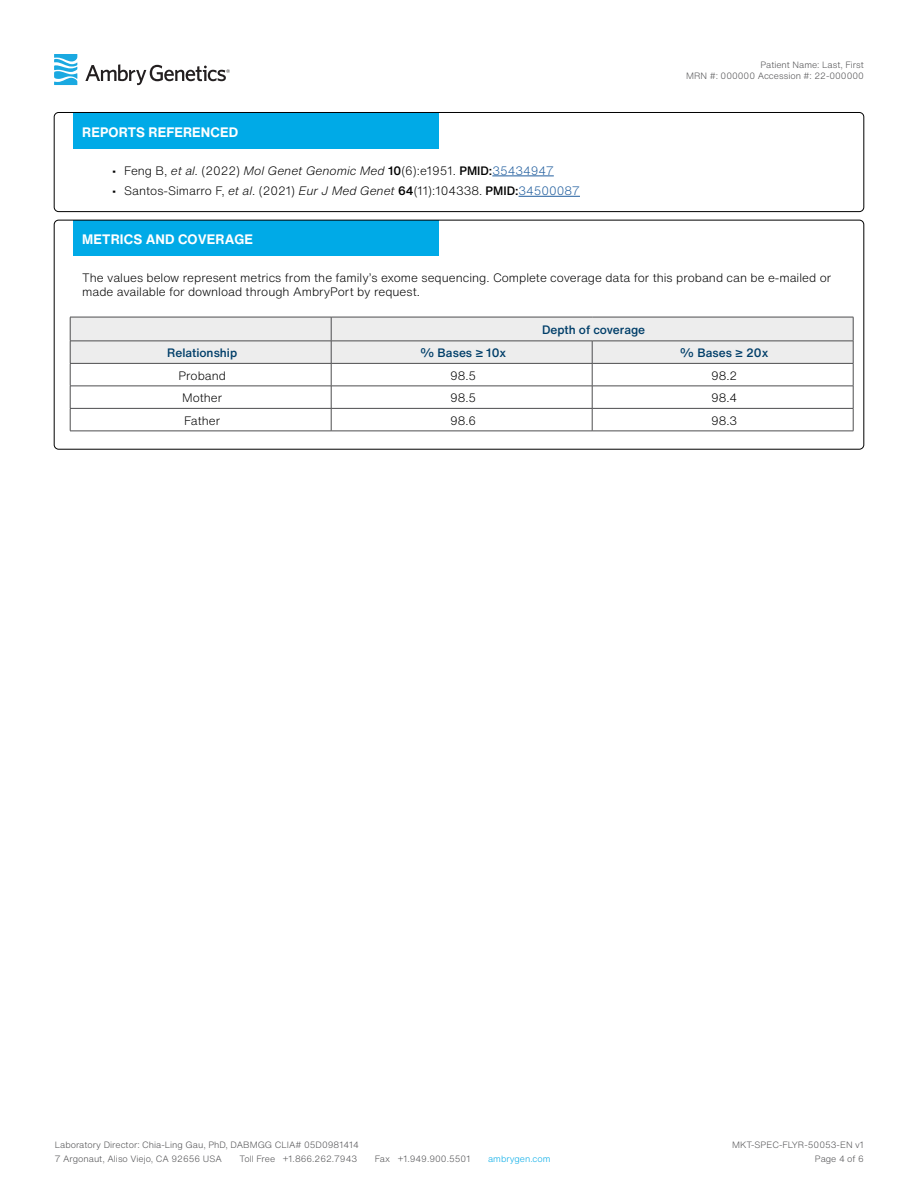
<style>
.page{position:relative;width:918px;height:1188px;background:#fff}
.page>*{position:absolute;margin:0;border:0;box-sizing:border-box;transform-origin:0 0}
.t1{font:700 13.5px "Helvetica Now Text";letter-spacing:.01em;color:#fff}
.t2{font:300 12px/14.4px "Helvetica Now Text";color:#000}
.t3{font:500 12px "Helvetica Now Text";color:#003e69}
.t4{font:300 9px/13.8px "Helvetica Now Text";color:#4d4d4f}
.t5{font:300 9px "Helvetica Now Text";color:#00aae7}
.s1{font-style:italic}
.s2{font-weight:500}
.s3{color:#215e9e}
</style>
<div class="page">
<svg style="left:54px;top:54px;width:23px;height:31px"></svg>
<svg style="left:85px;top:64px;width:145px;height:21px"></svg>
<div style="left:73px;top:220px;width:366px;height:36px;background:#00aae7"></div>
<svg style="left:70px;top:317px;width:784px;height:114px"></svg>
<hr style="left:70px;top:431px;width:261px;height:1px;background:#4d4d4f">
<hr style="left:331px;top:431px;width:261px;height:1px;background:#4d4d4f">
<hr style="left:592px;top:431px;width:261px;height:1px;background:#4d4d4f">
<div style="left:54px;top:220px;width:810px;height:229px;border:1px solid #000;border-radius:4px"></div>
<div style="left:73px;top:113px;width:366px;height:36px;background:#00aae7"></div>
<hr style="left:492px;top:176px;width:62px;height:1px;background:#215e9e">
<hr style="left:519px;top:196px;width:61px;height:1px;background:#215e9e">
<div style="left:54px;top:112px;width:810px;height:100px;border:1px solid #000;border-radius:4px"></div>
<p class="t1" style="left:82px;top:123px;width:157px">REPORTS REFERENCED</p>
<p class="t2" style="left:112px;top:163px;width:443px">• Feng B, <span class="s1">et al.</span> (2022) <span class="s1">Mol Genet Genomic Med</span> <span class="s2">10</span>(6):e1951. <span class="s2">PMID:</span><span class="s3">35434947</span></p>
<p class="t2" style="left:112px;top:184px;width:469px">• Santos-Simarro F, <span class="s1">et al</span>. (2021) <span class="s1">Eur J Med Genet</span> <span class="s2">64</span>(11):104338. <span class="s2">PMID:</span><span class="s3">34500087</span></p>
<p class="t4" style="left:686px;top:59px;width:179px;line-height:10.8px;text-align:right">Patient Name: Last, First<br>MRN #: 000000 Accession #: 22-000000</p>
<p class="t1" style="left:82px;top:230px;width:172px">METRICS AND COVERAGE</p>
<p class="t2" style="left:82px;top:270px;width:751px">The values below represent metrics from the family’s exome sequencing. Complete coverage data for this proband can be e-mailed or made available for download through AmbryPort by request.</p>
<p class="t3" style="left:542px;top:321px;width:105px">Depth of coverage</p>
<p class="t3" style="left:167px;top:344px;width:72px">Relationship</p>
<p class="t3" style="left:420px;top:344px;width:88px">% Bases ≥ 10x</p>
<p class="t3" style="left:680px;top:344px;width:90px">% Bases ≥ 20x</p>
<p class="t2" style="left:178px;top:368px;width:49px">Proband</p>
<p class="t2" style="left:450px;top:368px;width:28px">98.5</p>
<p class="t2" style="left:711px;top:368px;width:28px">98.2</p>
<p class="t2" style="left:182px;top:391px;width:42px">Mother</p>
<p class="t2" style="left:450px;top:391px;width:28px">98.5</p>
<p class="t2" style="left:711px;top:391px;width:28px">98.4</p>
<p class="t2" style="left:184px;top:413px;width:38px">Father</p>
<p class="t2" style="left:450px;top:413px;width:28px">98.6</p>
<p class="t2" style="left:711px;top:413px;width:28px">98.3</p>
<p class="t4" style="left:732px;top:1138px;width:133px">MKT-SPEC-FLYR-50053-EN v1</p>
<p class="t4" style="left:55px;top:1138px;width:306px">Laboratory Director: Chia-Ling Gau, PhD, DABMGG CLIA# 05D0981414<br>7 Argonaut, Aliso Viejo, CA 92656 USA</p>
<p class="t4" style="left:240px;top:1152px;width:119px">Toll Free +1.866.262.7943</p>
<p class="t4" style="left:375px;top:1152px;width:97px">Fax +1.949.900.5501</p>
<p class="t5" style="left:488px;top:1152px;width:64px">ambrygen.com</p>
<p class="t4" style="left:815px;top:1152px;width:51px">Page 4 of 6</p>
</div>
